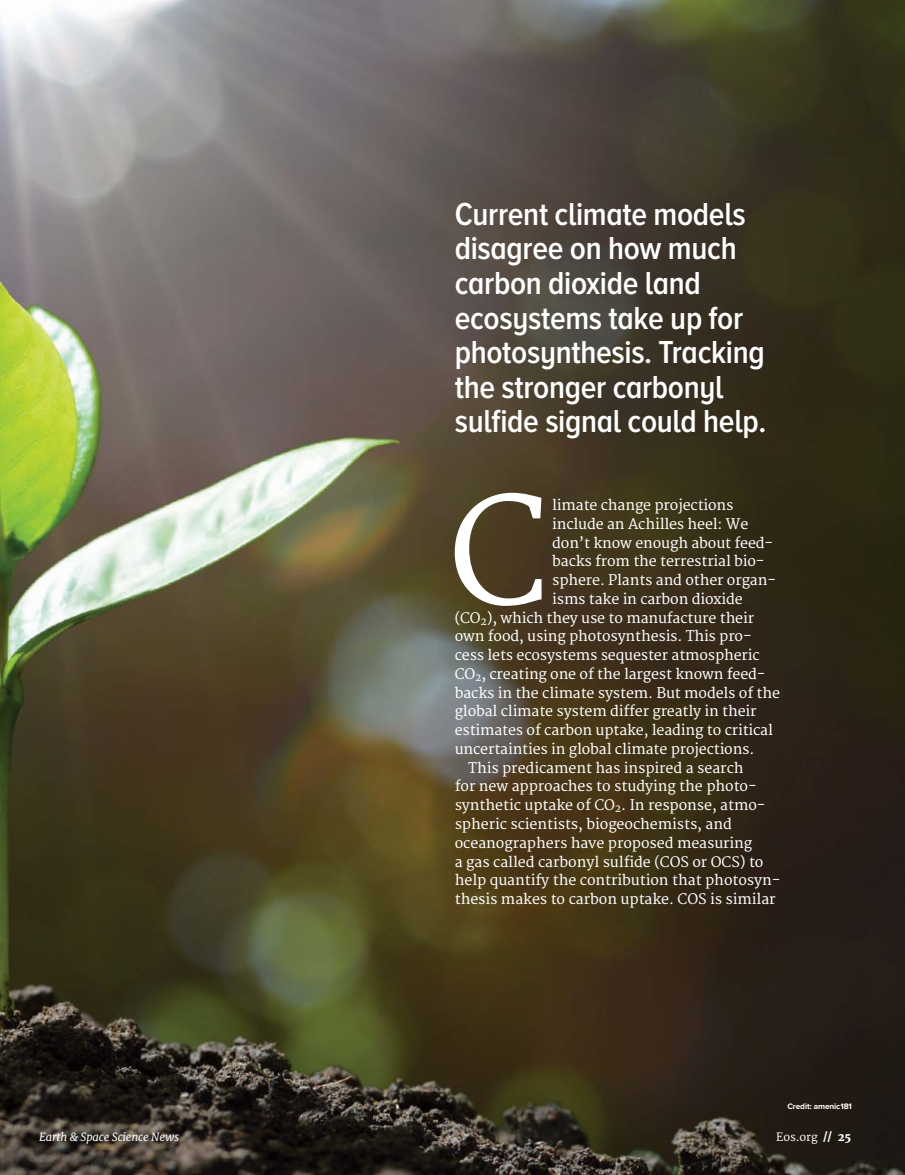
<style>
.page{position:relative;width:905px;height:1175px;background:#fff}
.page>*{position:absolute;margin:0;border:0;box-sizing:border-box;transform-origin:0 0}
.t1{font:145.2px "Merriweather";color:#fff}
.t2{font:600 33px/34.7px "Proxima Nova A Cond";letter-spacing:-.01em;color:#fff}
.t3{font:14.25px "Merriweather";letter-spacing:-.01em;color:#fff}
.t4{font:italic 11.25px "Merriweather";letter-spacing:-.01em;color:#fff}
.t5{font:11.25px "Merriweather";letter-spacing:-.01em;color:#fff}
.t6{font:700 8.25px "Proxima Nova";letter-spacing:-.01em;color:#fff}
.s1{font-weight:800}
</style>
<div class="page">
<img style="left:0;top:0;width:904px;height:1174px">
<h2 class="t2" style="left:455px;top:196px;width:313px">Current climate models disagree on how much carbon dioxide land ecosystems take up for photosynthesis. Tracking the stronger carbonyl sulfide signal could help.</h2>
<h1 class="t1" style="left:448px;top:467px;width:101px">C</h1>
<p class="t3" style="left:552px;top:497px;width:183px">limate change projections</p>
<p class="t3" style="left:552px;top:515px;width:197px">include an Achilles heel: We</p>
<p class="t3" style="left:552px;top:534px;width:222px">don’t know enough about feed-</p>
<p class="t3" style="left:552px;top:553px;width:214px">backs from the terrestrial bio-</p>
<p class="t3" style="left:552px;top:572px;width:225px">sphere. Plants and other organ-</p>
<p class="t3" style="left:552px;top:590px;width:192px">isms take in carbon dioxide</p>
<p class="t3" style="left:454px;top:609px;width:301px">(CO<sub>2</sub>), which they use to manufacture their</p>
<p class="t3" style="left:454px;top:628px;width:298px">own food, using photosynthesis. This pro-</p>
<p class="t3" style="left:454px;top:647px;width:306px">cess lets ecosystems sequester atmospheric</p>
<p class="t3" style="left:454px;top:665px;width:312px">CO<sub>2</sub>, creating one of the largest known feed-</p>
<p class="t3" style="left:455px;top:684px;width:327px">backs in the climate system. But models of the</p>
<p class="t3" style="left:455px;top:703px;width:303px">global climate system differ greatly in their</p>
<p class="t3" style="left:455px;top:722px;width:320px">estimates of carbon uptake, leading to critical</p>
<p class="t3" style="left:455px;top:740px;width:301px">uncertainties in global climate projections.</p>
<p class="t3" style="left:468px;top:759px;width:277px">This predicament has inspired a search</p>
<p class="t3" style="left:455px;top:778px;width:303px">for new approaches to studying the photo-</p>
<p class="t3" style="left:455px;top:797px;width:312px">synthetic uptake of CO<sub>2</sub>. In response, atmo-</p>
<p class="t3" style="left:455px;top:815px;width:278px">spheric scientists, biogeochemists, and</p>
<p class="t3" style="left:455px;top:834px;width:299px">oceanographers have proposed measuring</p>
<p class="t3" style="left:455px;top:853px;width:310px">a gas called carbonyl sulfide (COS or OCS) to</p>
<p class="t3" style="left:455px;top:872px;width:327px">help quantify the contribution that photosyn-</p>
<p class="t3" style="left:455px;top:890px;width:322px">thesis makes to carbon uptake. COS is similar</p>
<p class="t6" style="left:787px;top:1101px;width:66px">Credit: amenic181</p>
<p class="t4" style="left:39px;top:1130px;width:142px">Earth &amp; Space Science News</p>
<p class="t5" style="left:776px;top:1130px;width:76px">Eos.org <span class="s1">// 25</span></p>
</div>
